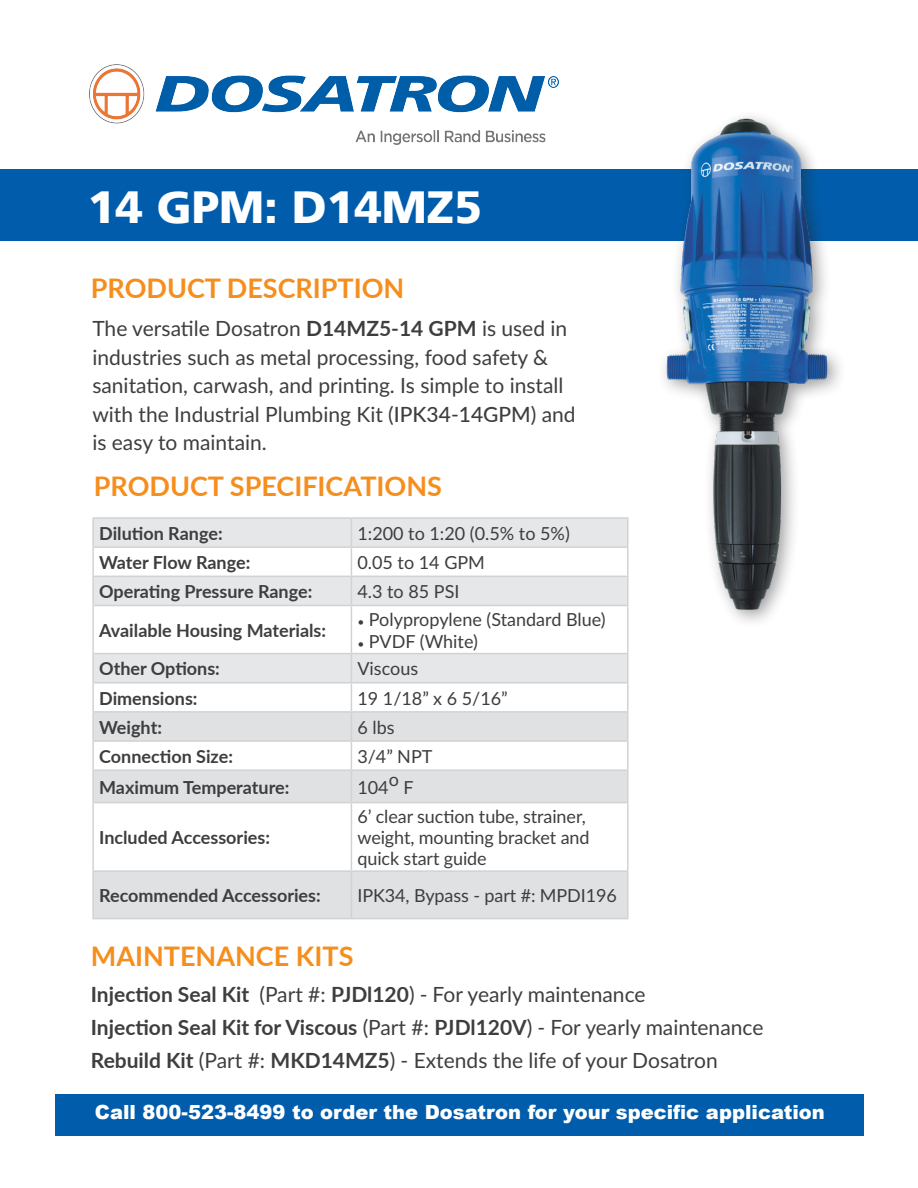
<style>
.page{position:relative;width:918px;height:1188px;background:#fff}
.page>*{position:absolute;margin:0;border:0;box-sizing:border-box;transform-origin:0 0}
.t1{font:900 45px "Frutiger";color:#fff}
.t2{font:700 27px "Lato";color:#f68e1e}
.t3{font:21px/28.5px "Lato";color:#3e3e3f}
.t4{font:700 21px "Lato";color:#3e3e3f}
.t5{font:900 19.5px "Arial";color:#fff}
.t6{font:18px/21px "Lato";letter-spacing:-.005em;color:#3e3e3f}
.t7{font:700 18px "Lato";color:#3e3e3f}
.s1{font-weight:700}
.s2{font-weight:500}
.s3{font-size:12px}
.s4{font-weight:400}
</style>
<div class="page">
<img style="left:89px;top:65px;width:470px;height:80px">
<div style="left:0;top:170px;width:918px;height:71px;background:#015dab"></div>
<div style="left:56px;top:1094px;width:808px;height:42px;background:#015dab"></div>
<div style="left:656px;top:109px;width:190px;height:520px;background:#fff"></div>
<img style="left:649px;top:119px;width:195px;height:503px">
<svg style="left:94px;top:519px;width:533px;height:163px;fill:#e6e7e9"></svg>
<svg style="left:94px;top:713px;width:533px;height:205px;fill:#e0e1e3"></svg>
<hr style="left:92px;top:517px;width:259px;height:2px;background:#d1d2d4">
<hr style="left:92px;top:519px;width:2px;height:27px;background:#d1d2d4">
<hr style="left:351px;top:517px;width:277px;height:2px;background:#d1d2d4">
<hr style="left:92px;top:546px;width:259px;height:2px;background:#d1d2d4">
<hr style="left:92px;top:548px;width:2px;height:28px;background:#d1d2d4">
<hr style="left:351px;top:546px;width:277px;height:2px;background:#d1d2d4">
<hr style="left:92px;top:576px;width:259px;height:1px;background:#d1d2d4">
<hr style="left:92px;top:577px;width:2px;height:28px;background:#d1d2d4">
<hr style="left:351px;top:576px;width:277px;height:1px;background:#d1d2d4">
<svg style="left:351px;top:519px;width:1px;height:86px"></svg>
<svg style="left:627px;top:519px;width:1px;height:86px"></svg>
<hr style="left:92px;top:605px;width:259px;height:1px;background:#d1d2d4">
<hr style="left:92px;top:606px;width:2px;height:47px;background:#d1d2d4">
<hr style="left:351px;top:605px;width:277px;height:1px;background:#d1d2d4">
<hr style="left:351px;top:606px;width:1px;height:47px;background:#d1d2d4">
<hr style="left:627px;top:606px;width:1px;height:47px;background:#d1d2d4">
<hr style="left:92px;top:653px;width:259px;height:1px;background:#d1d2d4">
<hr style="left:92px;top:654px;width:2px;height:28px;background:#d1d2d4">
<hr style="left:351px;top:653px;width:277px;height:1px;background:#d1d2d4">
<hr style="left:92px;top:682px;width:259px;height:1px;background:#d1d2d4">
<hr style="left:92px;top:683px;width:2px;height:28px;background:#d1d2d4">
<hr style="left:351px;top:682px;width:277px;height:1px;background:#d1d2d4">
<hr style="left:92px;top:711px;width:259px;height:2px;background:#d1d2d4">
<hr style="left:92px;top:713px;width:2px;height:27px;background:#d1d2d4">
<hr style="left:351px;top:711px;width:277px;height:2px;background:#d1d2d4">
<hr style="left:92px;top:740px;width:259px;height:2px;background:#d1d2d4">
<hr style="left:92px;top:742px;width:2px;height:27px;background:#d1d2d4">
<hr style="left:351px;top:740px;width:277px;height:2px;background:#d1d2d4">
<svg style="left:351px;top:654px;width:1px;height:115px"></svg>
<svg style="left:627px;top:654px;width:1px;height:115px"></svg>
<hr style="left:92px;top:769px;width:259px;height:2px;background:#d1d2d4">
<hr style="left:92px;top:771px;width:2px;height:31px;background:#d1d2d4">
<hr style="left:351px;top:769px;width:277px;height:2px;background:#d1d2d4">
<hr style="left:351px;top:771px;width:1px;height:31px;background:#d1d2d4">
<hr style="left:627px;top:771px;width:1px;height:31px;background:#d1d2d4">
<hr style="left:92px;top:802px;width:259px;height:1px;background:#d1d2d4">
<hr style="left:92px;top:803px;width:2px;height:67px;background:#d1d2d4">
<hr style="left:351px;top:802px;width:277px;height:1px;background:#d1d2d4">
<hr style="left:351px;top:803px;width:1px;height:67px;background:#d1d2d4">
<hr style="left:627px;top:803px;width:1px;height:67px;background:#d1d2d4">
<hr style="left:92px;top:870px;width:259px;height:2px;background:#d1d2d4">
<hr style="left:92px;top:872px;width:2px;height:46px;background:#d1d2d4">
<hr style="left:351px;top:870px;width:277px;height:2px;background:#d1d2d4">
<hr style="left:351px;top:872px;width:1px;height:46px;background:#d1d2d4">
<hr style="left:627px;top:872px;width:1px;height:46px;background:#d1d2d4">
<hr style="left:92px;top:918px;width:259px;height:1px;background:#d1d2d4">
<hr style="left:351px;top:918px;width:277px;height:1px;background:#d1d2d4">
<p class="t1" style="left:88px;top:180px;width:396px">14 GPM: D14MZ5</p>
<p class="t2" style="left:91px;top:268px;width:315px">PRODUCT DESCRIPTION</p>
<p class="t3" style="left:92px;top:313px;width:485px">The versatile Dosatron <span class="s1">D14MZ5-14 GPM</span> is used in industries such as metal processing, food safety &amp; sanitation, carwash, and printing. Is simple to install with the Industrial Plumbing Kit (<span class="s2">IPK34-14GPM</span>) and is easy to maintain.</p>
<p class="t2" style="left:94px;top:466px;width:350px">PRODUCT SPECIFICATIONS</p>
<p class="t7" style="left:99px;top:520px;width:125px">Dilution Range:</p>
<p class="t6" style="left:357px;top:522px;width:214px">1:200 to 1:20 (0.5% to 5%)</p>
<p class="t7" style="left:99px;top:549px;width:153px">Water Flow Range:</p>
<p class="t6" style="left:357px;top:551px;width:129px">0.05 to 14 GPM</p>
<p class="t7" style="left:99px;top:578px;width:215px">Operating Pressure Range:</p>
<p class="t6" style="left:357px;top:580px;width:104px">4.3 to 85 PSI</p>
<p class="t7" style="left:99px;top:617px;width:229px">Available Housing Materials:</p>
<p class="t6" style="left:357px;top:608px;width:250px"><span class="s3">•</span> Polypropylene (Standard Blue)</p>
<p class="t6" style="left:357px;top:630px;width:122px"><span class="s3">•</span> PVDF (White)</p>
<p class="t7" style="left:99px;top:656px;width:122px">Other Options:</p>
<p class="t6" style="left:357px;top:658px;width:62px">Viscous</p>
<p class="t7" style="left:99px;top:685px;width:100px">Dimensions:</p>
<p class="t6" style="left:357px;top:687px;width:152px">19 1/18” x 6 5/16”</p>
<p class="t7" style="left:99px;top:714px;width:64px">Weight:</p>
<p class="t6" style="left:357px;top:716px;width:39px">6 lbs</p>
<p class="t7" style="left:99px;top:743px;width:135px">Connection Size:</p>
<p class="t6" style="left:357px;top:745px;width:77px">3/4” NPT</p>
<p class="t7" style="left:99px;top:774px;width:192px">Maximum Temperature:</p>
<p class="t6" style="left:357px;top:776px;width:58px">104o F</p>
<p class="t7" style="left:99px;top:824px;width:172px">Included Accessories:</p>
<p class="t6" style="left:357px;top:805px;width:234px">6’ clear suction tube, strainer, weight, mounting bracket and</p>
<p class="t6" style="left:357px;top:847px;width:131px">quick start guide</p>
<p class="t7" style="left:99px;top:882px;width:223px">Recommended Accessories:</p>
<p class="t6" style="left:357px;top:884px;width:261px">IPK34, Bypass - part #: MPDI196</p>
<p class="t2" style="left:91px;top:936px;width:264px">MAINTENANCE KITS</p>
<p class="t3" style="left:91px;top:979px;width:556px"><span class="s1">Injection Seal Kit</span> (Part #: <span class="s1">PJDl120</span>) - For yearly maintenance</p>
<p class="t4" style="left:91px;top:1012px;width:674px">Injection Seal Kit for Viscous <span class="s4">(Part #:</span> PJDl120V<span class="s4">) - For yearly maintenance</span></p>
<p class="t3" style="left:91px;top:1045px;width:628px"><span class="s1">Rebuild Kit</span> (Part #: <span class="s1">MKD14MZ5</span>) - Extends the life of your Dosatron</p>
<p class="t5" style="left:95px;top:1098px;width:731px">Call 800-523-8499 to order the Dosatron for your specific application</p>
</div>
